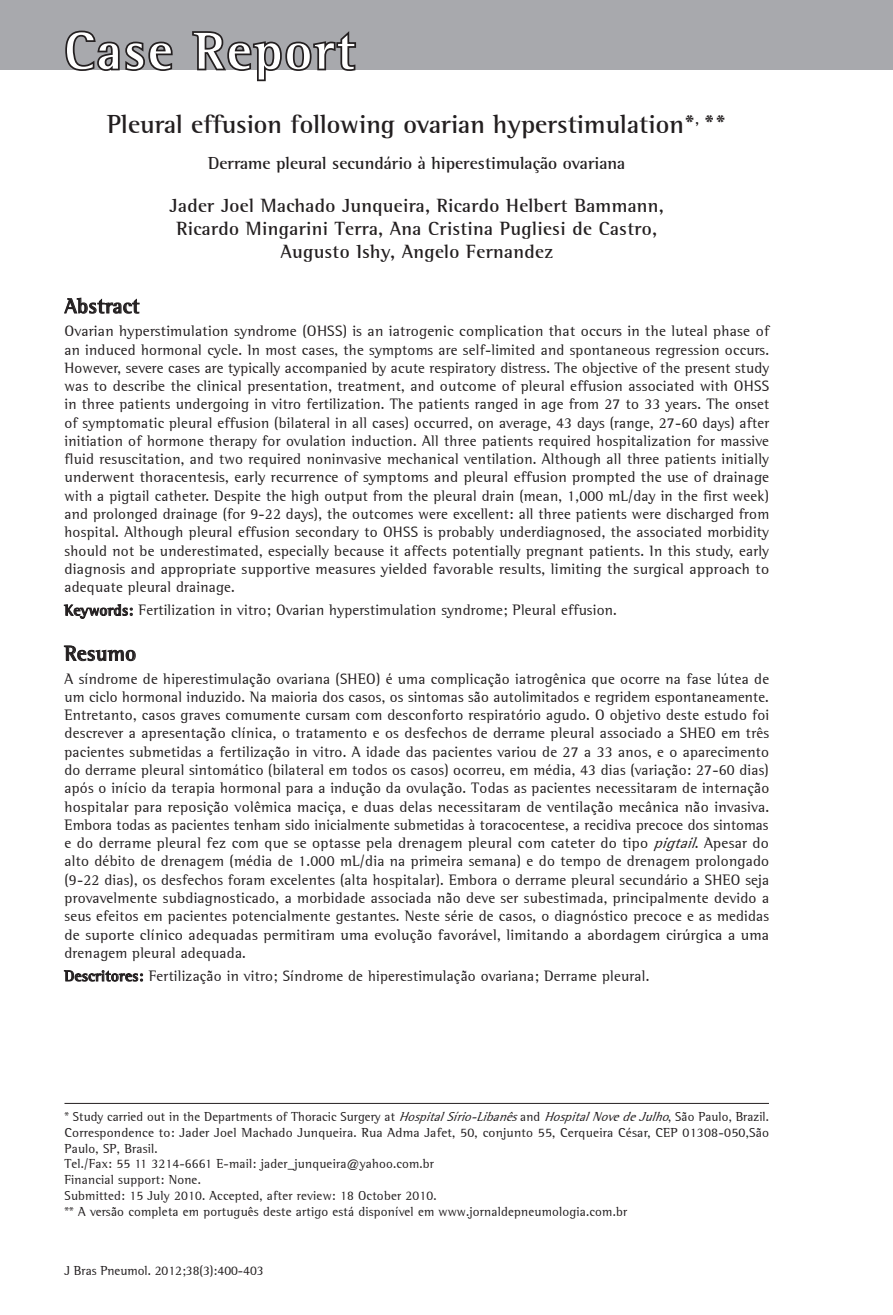
<style>
.page{position:relative;width:893px;height:1315px;background:#fff}
.page>*{position:absolute;margin:0;border:0;box-sizing:border-box;transform-origin:0 0}
.t1{font:700 52.5px "Libre Semi Serif S Si";letter-spacing:.05em;color:#fff}
.Título___1o_idioma{font:700 26.25px "Libre Semi Serif S Si";color:#231f20}
.Resumo___título{font:700 21px "Libre Semi Serif S Si";letter-spacing:.015em;color:#231f20}
.Abstract___título{font:700 21px "Libre Semi Serif S Si";letter-spacing:.015em;color:#231f20}
.Autores{font:700 19.25px/23.1px "Libre Semi Serif S Si";letter-spacing:.015em;color:#231f20;text-align:center}
.Título___2o_idioma{font:700 17.5px "Libre Semi Serif S Si";color:#231f20}
.Abstract{font:15.22px/18.2px "Libre Semi Serif S Si";letter-spacing:.015em;color:#231f20;text-align:justify}
.Resumo{font:15.22px/18.2px "Libre Semi Serif S Si";letter-spacing:.015em;color:#231f20;text-align:justify}
.Keywords{font:15.22px "Libre Semi Serif S Si";letter-spacing:.015em;color:#231f20}
.Palavras-chave{font:15.22px "Libre Semi Serif S Si";letter-spacing:.015em;color:#231f20}
.Endereço{font:13.12px/15.8px "Libre Semi Serif S Si";letter-spacing:.015em;color:#231f20}
.rodapé{font:13.12px "Libre Semi Serif S Si";color:#231f20}
.s1{font-weight:700}
.s2{font-style:italic}
</style>
<div class="page">
<div style="left:0;top:0;width:893px;height:70px;background:#a8a9ad"></div>
<svg style="left:65px;top:298px;width:74px;height:15px"></svg>
<svg style="left:64px;top:604px;width:69px;height:14px"></svg>
<svg style="left:64px;top:646px;width:71px;height:15px"></svg>
<svg style="left:64px;top:970px;width:79px;height:11px"></svg>
<hr style="left:64px;top:1103px;width:705px;height:1px;background:#231f20">
<svg style="left:65px;top:30px;width:108px;height:41px"></svg>
<svg style="left:192px;top:31px;width:164px;height:51px"></svg>
<h1 class="t1" style="left:64px;top:19px;width:292px">Case Report</h1>
<p class="Título___1o_idioma" style="left:107px;top:108px;width:621px">Pleural effusion following ovarian hyperstimulation*<sup>,</sup> **</p>
<p class="Título___2o_idioma" style="left:208px;top:152px;width:419px">Derrame pleural secundário à hiperestimulação ovariana</p>
<p class="Autores" style="left:170px;top:194px;width:496px">Jader Joel Machado Junqueira, Ricardo Helbert Bammann,<br>Ricardo Mingarini Terra, Ana Cristina Pugliesi de Castro,<br>Augusto Ishy, Angelo Fernandez</p>
<p class="Resumo___título" style="left:64px;top:293px;width:76px">Abstract</p>
<p class="Resumo" style="left:64px;top:322px;width:706px">Ovarian hyperstimulation syndrome (OHSS) is an iatrogenic complication that occurs in the luteal phase of an induced hormonal cycle. In most cases, the symptoms are self-limited and spontaneous regression occurs.<br>However, severe cases are typically accompanied by acute respiratory distress. The objective of the present study was to describe the clinical presentation, treatment, and outcome of pleural effusion associated with OHSS in three patients undergoing in vitro fertilization. The patients ranged in age from 27 to 33 years. The onset of symptomatic pleural effusion (bilateral in all cases) occurred, on average, 43 days (range, 27-60 days) after initiation of hormone therapy for ovulation induction. All three patients required hospitalization for massive fluid resuscitation, and two required noninvasive mechanical ventilation. Although all three patients initially underwent thoracentesis, early recurrence of symptoms and pleural effusion prompted the use of drainage with a pigtail catheter. Despite the high output from the pleural drain (mean, 1,000 mL/day in the first week) and prolonged drainage (for 9-22 days), the outcomes were excellent: all three patients were discharged from hospital. Although pleural effusion secondary to OHSS is probably underdiagnosed, the associated morbidity should not be underestimated, especially because it affects potentially pregnant patients. In this study, early diagnosis and appropriate supportive measures yielded favorable results, limiting the surgical approach to adequate pleural drainage.</p>
<p class="Palavras-chave" style="left:64px;top:601px;width:554px"><span class="s1">Keywords:</span> Fertilization in vitro; Ovarian hyperstimulation syndrome; Pleural effusion.</p>
<p class="Abstract___título" style="left:64px;top:640px;width:73px">Resumo</p>
<p class="Abstract" style="left:64px;top:669px;width:706px">A síndrome de hiperestimulação ovariana (SHEO) é uma complicação iatrogênica que ocorre na fase lútea de um ciclo hormonal induzido. Na maioria dos casos, os sintomas são autolimitados e regridem espontaneamente.<br>Entretanto, casos graves comumente cursam com desconforto respiratório agudo. O objetivo deste estudo foi descrever a apresentação clínica, o tratamento e os desfechos de derrame pleural associado a SHEO em três pacientes submetidas a fertilização in vitro. A idade das pacientes variou de 27 a 33 anos, e o aparecimento do derrame pleural sintomático (bilateral em todos os casos) ocorreu, em média, 43 dias (variação: 27-60 dias) após o início da terapia hormonal para a indução da ovulação. Todas as pacientes necessitaram de internação hospitalar para reposição volêmica maciça, e duas delas necessitaram de ventilação mecânica não invasiva.<br>Embora todas as pacientes tenham sido inicialmente submetidas à toracocentese, a recidiva precoce dos sintomas e do derrame pleural fez com que se optasse pela drenagem pleural com cateter do tipo <span class="s2">pigtail</span>. Apesar do alto débito de drenagem (média de 1.000 mL/dia na primeira semana) e do tempo de drenagem prolongado (9-22 dias), os desfechos foram excelentes (alta hospitalar). Embora o derrame pleural secundário a SHEO seja provavelmente subdiagnosticado, a morbidade associada não deve ser subestimada, principalmente devido a seus efeitos em pacientes potencialmente gestantes. Neste série de casos, o diagnóstico precoce e as medidas de suporte clínico adequadas permitiram uma evolução favorável, limitando a abordagem cirúrgica a uma drenagem pleural adequada.</p>
<p class="Keywords" style="left:64px;top:967px;width:586px"><span class="s1">Descritores:</span> Fertilização in vitro; Síndrome de hiperestimulação ovariana; Derrame pleural.</p>
<p class="Endereço" style="left:64px;top:1108px;width:706px">* Study carried out in the Departments of Thoracic Surgery at <span class="s2">HospitalSírio-Libanês</span>and <span class="s2">HospitalNovedeJulho</span>, São Paulo, Brazil.</p>
<p class="Endereço" style="left:64px;top:1124px;width:706px">Correspondence to: Jader Joel Machado Junqueira. Rua Adma Jafet, 50, conjunto 55, Cerqueira César, CEP 01308-050,São<br>Paulo, SP, Brasil.</p>
<p class="Endereço" style="left:64px;top:1156px;width:371px">Tel./Fax: 55 11 3214-6661 E-mail: jader_junqueira@yahoo.com.br</p>
<p class="Endereço" style="left:64px;top:1171px;width:138px">Financial support: None.</p>
<p class="Endereço" style="left:64px;top:1187px;width:374px">Submitted: 15 July 2010. Accepted, after review: 18 October 2010.</p>
<p class="Endereço" style="left:64px;top:1203px;width:564px">** A versão completa em português deste artigo está disponível em www.jornaldepneumologia.com.br</p>
<p class="rodapé" style="left:64px;top:1263px;width:201px">J Bras Pneumol. 2012;38(3):400-403</p>
</div>
